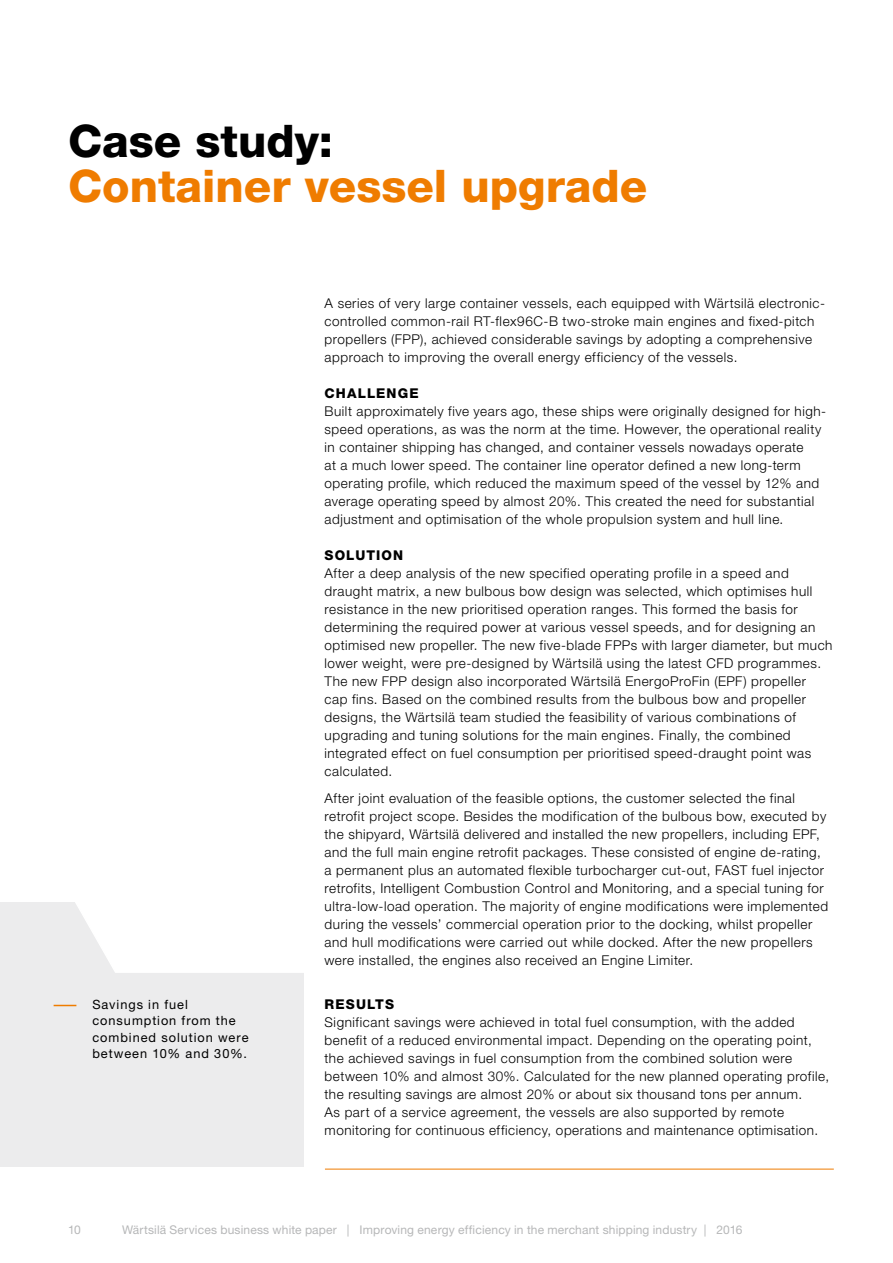
<style>
.page{position:relative;width:893px;height:1263px;background:#fff}
.page>*{position:absolute;margin:0;border:0;box-sizing:border-box;transform-origin:0 0}
.t1{font:800 45px "Helvetica Neue";color:#ef7c00}
.t2{font:800 45px "Helvetica Neue";color:#000}
.t3{font:300 13.5px/18px "Helvetica Neue";letter-spacing:.04em;color:#000}
.t4{font:800 13.5px "Helvetica Neue";letter-spacing:.08em;color:#000}
.t5{font:12.75px/16.5px "Helvetica Neue LT Std";letter-spacing:.075em;color:#000}
.t6{font:12px "Helvetica Neue";letter-spacing:.015em;color:#b6b7b8}
</style>
<div class="page">
<hr style="left:325px;top:1169px;width:509px;height:1px;background:#ef7c00">
<div style="left:0;top:901px;width:303px;height:265px;background:#ececed"></div>
<svg style="left:73px;top:901px;width:231px;height:73px;background:#fcfcfd"></svg>
<svg style="left:54px;top:1005px;width:22px;height:1px"></svg>
<h1 class="t2" style="left:68px;top:115px;width:267px">Case study:</h1>
<h1 class="t1" style="left:68px;top:160px;width:581px">Container vessel upgrade</h1>
<p class="t5" style="left:92px;top:996px;width:158px">Savings in fuel consumption from the combined solution were between 10% and 30%.</p>
<p class="t3" style="left:325px;top:294px;width:502px">A series of very large container vessels, each equipped with Wärtsilä electronic&shy;controlled common-rail RT-flex96C-B two-stroke main engines and fixed-pitch propellers (FPP), achieved considerable savings by adopting a comprehensive approach to improving the overall energy efficiency of the vessels.</p>
<p class="t4" style="left:325px;top:385px;width:96px">CHALLENGE</p>
<p class="t3" style="left:325px;top:402px;width:503px">Built approximately five years ago, these ships were originally designed for high&shy;speed operations, as was the norm at the time. However, the operational reality in container shipping has changed, and container vessels nowadays operate<br>at a much lower speed. The container line operator defined a new long-term operating profile, which reduced the maximum speed of the vessel by 12% and average operating speed by almost 20%. This created the need for substantial adjustment and optimisation of the whole propulsion system and hull line.</p>
<p class="t4" style="left:325px;top:547px;width:80px">SOLUTION</p>
<p class="t3" style="left:325px;top:564px;width:509px">After a deep analysis of the new specified operating profile in a speed and draught matrix, a new bulbous bow design was selected, which optimises hull resistance in the new prioritised operation ranges. This formed the basis for determining the required power at various vessel speeds, and for designing an optimised new propeller. The new five-blade FPPs with larger diameter, but much lower weight, were pre-designed by Wärtsilä using the latest CFD programmes.<br>The new FPP design also incorporated Wärtsilä EnergoProFin (EPF) propeller<br>cap fins. Based on the combined results from the bulbous bow and propeller designs, the Wärtsilä team studied the feasibility of various combinations of upgrading and tuning solutions for the main engines. Finally, the combined integrated effect on fuel consumption per prioritised speed-draught point was calculated.</p>
<p class="t3" style="left:325px;top:789px;width:505px">After joint evaluation of the feasible options, the customer selected the final retrofit project scope. Besides the modification of the bulbous bow, executed by the shipyard, Wärtsilä delivered and installed the new propellers, including EPF, and the full main engine retrofit packages. These consisted of engine de-rating, a permanent plus an automated flexible turbocharger cut-out, FAST fuel injector retrofits, Intelligent Combustion Control and Monitoring, and a special tuning for ultra-low-load operation. The majority of engine modifications were implemented during the vessels’ commercial operation prior to the docking, whilst propeller and hull modifications were carried out while docked. After the new propellers were installed, the engines also received an Engine Limiter.</p>
<p class="t4" style="left:325px;top:996px;width:71px">RESULTS</p>
<p class="t3" style="left:325px;top:1013px;width:506px">Significant savings were achieved in total fuel consumption, with the added benefit of a reduced environmental impact. Depending on the operating point, the achieved savings in fuel consumption from the combined solution were between 10% and almost 30%. Calculated for the new planned operating profile, the resulting savings are almost 20% or about six thousand tons per annum.<br>As part of a service agreement, the vessels are also supported by remote monitoring for continuous efficiency, operations and maintenance optimisation.</p>
<p class="t6" style="left:68px;top:1222px;width:14px">10</p>
<p class="t6" style="left:122px;top:1222px;width:622px">Wärtsilä Services business white paper | Improving energy efficiency in the merchant shipping industry | 2016</p>
</div>
